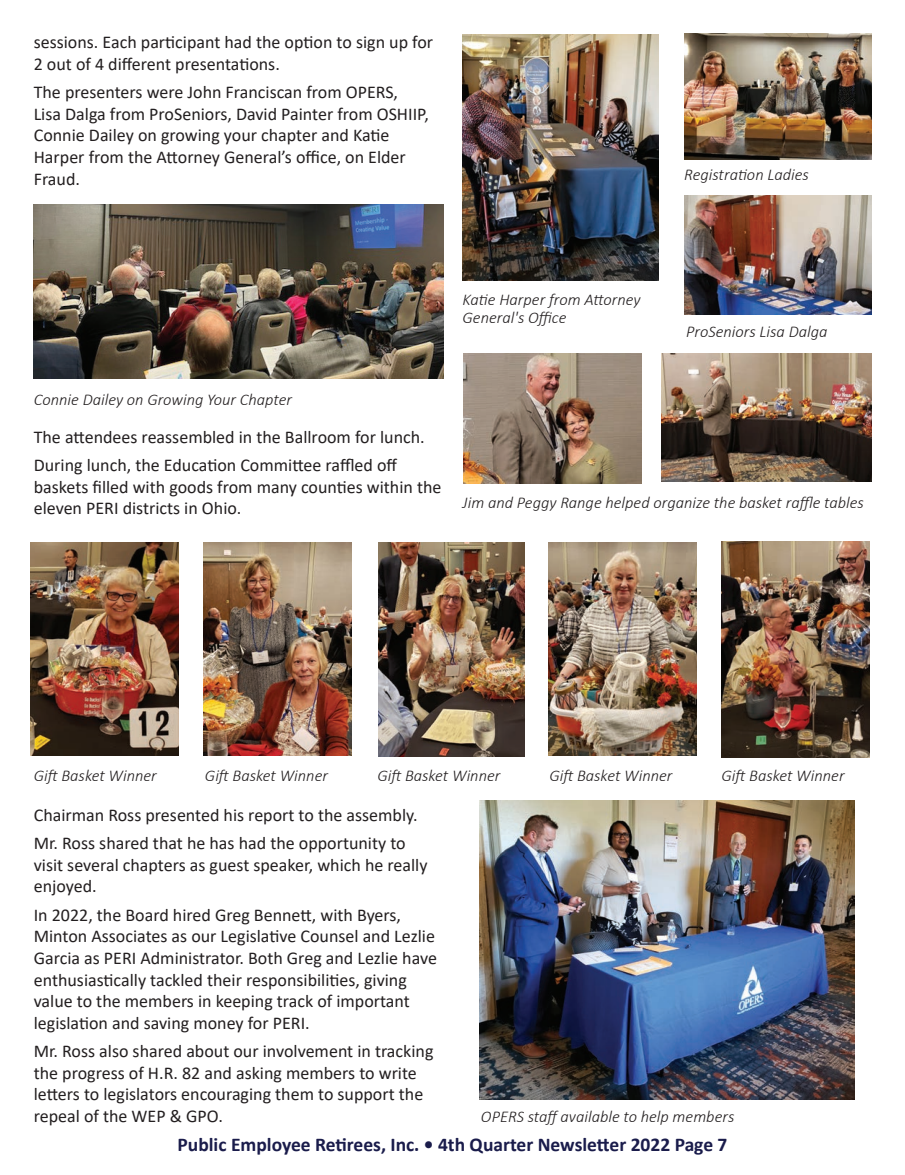
<style>
.page{position:relative;width:905px;height:1175px;background:#fff}
.page>*{position:absolute;margin:0;border:0;box-sizing:border-box;transform-origin:0 0}
.t1{font:700 19.5px "Calibri";color:#1a1c4b}
.t2{font:18px/21.6px "Calibri";color:#231f20}
.t3{font:italic 300 16.5px/18px "Calibri";color:#231f20}
</style>
<div class="page">
<img style="left:378px;top:543px;width:146px;height:213px">
<img style="left:548px;top:543px;width:148px;height:213px">
<img style="left:721px;top:541px;width:148px;height:216px">
<img style="left:203px;top:543px;width:148px;height:213px">
<img style="left:31px;top:543px;width:148px;height:213px">
<img style="left:34px;top:204px;width:409px;height:175px">
<img style="left:661px;top:354px;width:210px;height:127px">
<img style="left:463px;top:353px;width:179px;height:130px">
<img style="left:462px;top:35px;width:196px;height:245px">
<img style="left:684px;top:34px;width:187px;height:125px">
<img style="left:684px;top:195px;width:187px;height:120px">
<img style="left:479px;top:800px;width:375px;height:299px">
<p class="t2" style="left:34px;top:31px;width:401px">sessions. Each participant had the option to sign up for<br>2 out of 4 different presentations.</p>
<p class="t2" style="left:34px;top:81px;width:396px">The presenters were John Franciscan from OPERS, Lisa Dalga from ProSeniors, David Painter from OSHIIP, Connie Dailey on growing your chapter and Katie Harper from the Attorney General’s office, on Elder Fraud.</p>
<p class="t3" style="left:684px;top:165px;width:126px">Registration Ladies</p>
<p class="t3" style="left:462px;top:290px;width:179px">Katie Harper from Attorney<br>General's Office</p>
<p class="t3" style="left:686px;top:323px;width:143px">ProSeniors Lisa Dalga</p>
<p class="t3" style="left:34px;top:391px;width:260px">Connie Dailey on Growing Your Chapter</p>
<p class="t2" style="left:34px;top:422px;width:392px;line-height:28.3px">The attendees reassembled in the Ballroom for lunch.<br>During lunch, the Education Committee raffled off</p>
<p class="t2" style="left:34px;top:475px;width:409px">baskets filled with goods from many counties within the eleven PERI districts in Ohio.</p>
<p class="t3" style="left:462px;top:493px;width:403px">Jim and Peggy Range helped organize the basket raffle tables</p>
<p class="t3" style="left:34px;top:766px;width:124px">Gift Basket Winner</p>
<p class="t3" style="left:205px;top:766px;width:124px">Gift Basket Winner</p>
<p class="t3" style="left:377px;top:766px;width:124px">Gift Basket Winner</p>
<p class="t3" style="left:549px;top:766px;width:124px">Gift Basket Winner</p>
<p class="t3" style="left:721px;top:766px;width:124px">Gift Basket Winner</p>
<p class="t2" style="left:34px;top:800px;width:385px;line-height:28.3px">Chairman Ross presented his report to the assembly.<br>Mr. Ross shared that he has had the opportunity to</p>
<p class="t2" style="left:34px;top:853px;width:395px">visit several chapters as guest speaker, which he really enjoyed.</p>
<p class="t2" style="left:34px;top:903px;width:405px">In 2022, the Board hired Greg Bennett, with Byers, Minton Associates as our Legislative Counsel and Lezlie Garcia as PERI Administrator. Both Greg and Lezlie have enthusiastically tackled their responsibilities, giving value to the members in keeping track of important legislation and saving money for PERI.</p>
<p class="t2" style="left:34px;top:1040px;width:401px">Mr. Ross also shared about our involvement in tracking the progress of H.R. 82 and asking members to write letters to legislators encouraging them to support the repeal of the WEP &amp; GPO.</p>
<p class="t3" style="left:481px;top:1107px;width:255px">OPERS staff available to help members</p>
<p class="t1" style="left:177px;top:1131px;width:551px">Public Employee Retirees, Inc. • 4th Quarter Newsletter 2022 Page 7</p>
</div>
